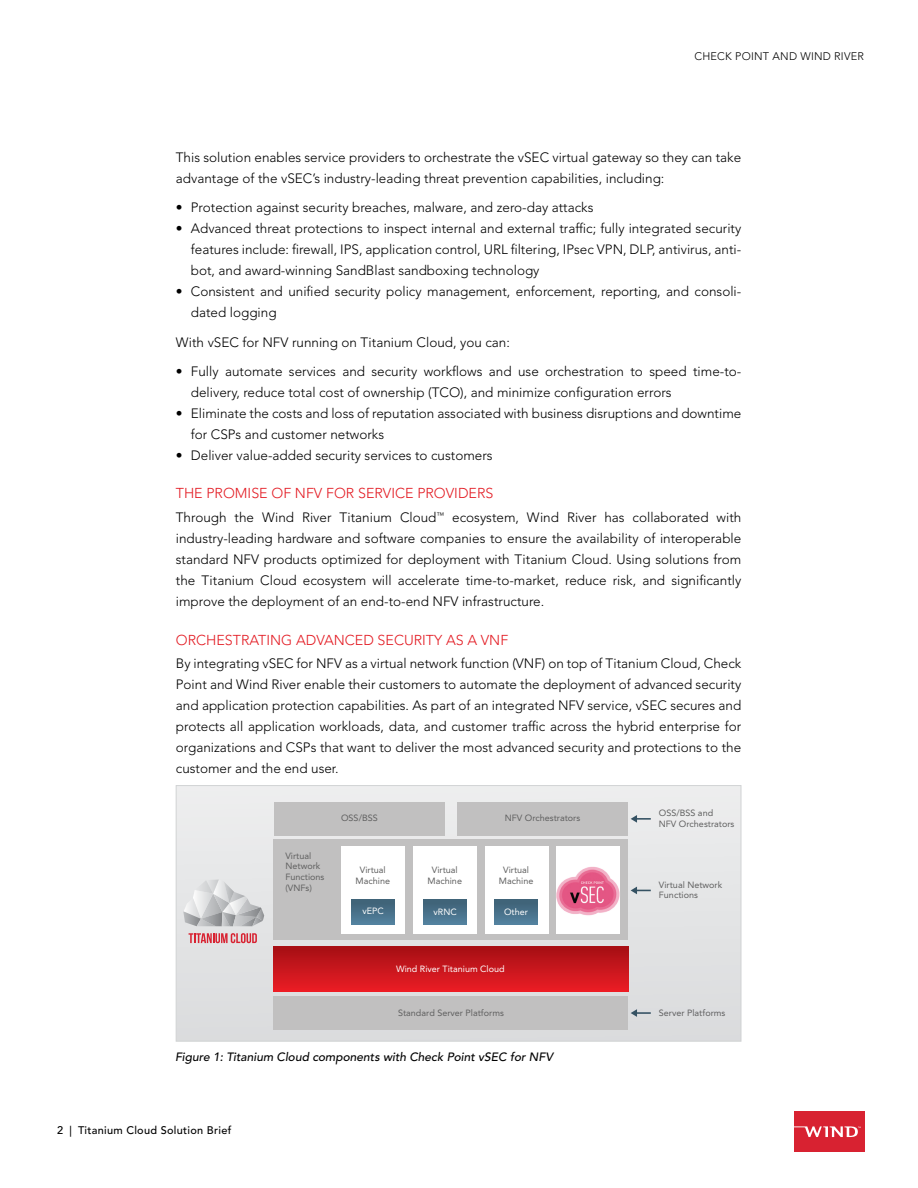
<style>
.page{position:relative;width:918px;height:1188px;background:#fff}
.page>*{position:absolute;margin:0;border:0;box-sizing:border-box;transform-origin:0 0}
.t1{font:300 14.25px "Avenir LT Std";color:#e31b23}
.t2{font:300 13.5px/21px "Avenir LT Std";color:#000}
.t3{font:italic 500 12px "Avenir LT Std";color:#000}
.t4{font:500 10.95px "Avenir LT Std";letter-spacing:.025em;color:#000}
.t5{font:300 10.95px "Avenir LT Std";letter-spacing:.02em;color:#000}
.t6{font:9px/10.8px "Avenir LT Std";color:#606060}
.t7{font:9px "Avenir LT Std";color:#fff}
</style>
<div class="page">
<svg style="left:178px;top:787px;width:561px;height:252px;background:#e3e1e2"></svg>
<div style="left:176px;top:785px;width:565px;height:256px;border:1px solid #d1d3d4"></div>
<div style="left:274px;top:947px;width:354px;height:44px;background:linear-gradient(to bottom,#a60f14,#e91c25)"></div>
<div style="left:274px;top:802px;width:171px;height:34px;background:#c1c0c0"></div>
<div style="left:457px;top:802px;width:171px;height:34px;background:#c1c0c0"></div>
<div style="left:274px;top:996px;width:354px;height:34px;background:#c1c0c0"></div>
<svg style="left:631px;top:815px;width:20px;height:8px"></svg>
<svg style="left:631px;top:887px;width:20px;height:7px"></svg>
<svg style="left:631px;top:1009px;width:20px;height:8px"></svg>
<div style="left:274px;top:840px;width:354px;height:100px;background:#c1c0c0"></div>
<div style="left:341px;top:846px;width:64px;height:88px;background:#fff"></div>
<svg style="left:352px;top:900px;width:43px;height:25px"></svg>
<div style="left:413px;top:846px;width:64px;height:88px;background:#fff"></div>
<svg style="left:424px;top:900px;width:43px;height:25px"></svg>
<div style="left:556px;top:846px;width:64px;height:88px;background:#fff"></div>
<div style="left:485px;top:846px;width:64px;height:88px;background:#fff"></div>
<svg style="left:494px;top:900px;width:44px;height:25px"></svg>
<img style="left:556px;top:866px;width:64px;height:50px">
<svg style="left:189px;top:933px;width:68px;height:10px"></svg>
<svg style="left:183px;top:880px;width:81px;height:46px;background:#cfd0d2"></svg>
<div style="left:794px;top:1111px;width:71px;height:41px;background:#d82231"></div>
<svg style="left:794px;top:1126px;width:67px;height:11px"></svg>
<p class="t5" style="left:694px;top:50px;width:171px">CHECK POINT AND WIND RIVER</p>
<p class="t2" style="left:176px;top:147px;width:567px">This solution enables service providers to orchestrate the vSEC virtual gateway so they can take advantage of the vSEC’s industry-leading threat prevention capabilities, including:</p>
<p class="t2" style="left:176px;top:197px;width:419px">• Protection against security breaches, malware, and zero-day attacks</p>
<p class="t2" style="left:191px;top:218px;width:552px;text-align:justify;text-indent:-15px">• Advanced threat protections to inspect internal and external traffic; fully integrated security features include: firewall, IPS, application control, URL filtering, IPsec VPN, DLP, antivirus, anti&shy;bot, and award-winning SandBlast sandboxing technology</p>
<p class="t2" style="left:191px;top:281px;width:552px;text-indent:-15px">• Consistent and unified security policy management, enforcement, reporting, and consoli&shy;dated logging</p>
<p class="t2" style="left:176px;top:331px;width:336px">With vSEC for NFV running on Titanium Cloud, you can:</p>
<p class="t2" style="left:191px;top:361px;width:552px;text-indent:-15px">• Fully automate services and security workflows and use orchestration to speed time-to&shy;delivery, reduce total cost of ownership (TCO), and minimize configuration errors</p>
<p class="t2" style="left:191px;top:403px;width:552px;text-indent:-15px">• Eliminate the costs and loss of reputation associated with business disruptions and downtime for CSPs and customer networks</p>
<p class="t2" style="left:176px;top:445px;width:318px">• Deliver value-added security services to customers</p>
<p class="t1" style="left:176px;top:485px;width:319px">THE PROMISE OF NFV FOR SERVICE PROVIDERS</p>
<p class="t2" style="left:176px;top:507px;width:567px;text-align:justify">Through the Wind River Titanium Cloud<sup>™</sup> ecosystem, Wind River has collaborated with industry-leading hardware and software companies to ensure the availability of interoperable standard NFV products optimized for deployment with Titanium Cloud. Using solutions from the Titanium Cloud ecosystem will accelerate time-to-market, reduce risk, and significantly improve the deployment of an end-to-end NFV infrastructure.</p>
<p class="t1" style="left:176px;top:631px;width:334px">ORCHESTRATING ADVANCED SECURITY AS A VNF</p>
<p class="t2" style="left:176px;top:653px;width:567px;text-align:justify">By integrating vSEC for NFV as a virtual network function (VNF) on top of Titanium Cloud, Check Point and Wind River enable their customers to automate the deployment of advanced security and application protection capabilities. As part of an integrated NFV service, vSEC secures and protects all application workloads, data, and customer traffic across the hybrid enterprise for organizations and CSPs that want to deliver the most advanced security and protections to the customer and the end user.</p>
<p class="t6" style="left:285px;top:850px;width:40px">Virtual<br>Network<br>Functions (VNFs)</p>
<p class="t6" style="left:341px;top:813px;width:38px">OSS/BSS</p>
<p class="t6" style="left:505px;top:813px;width:77px">NFV Orchestrators</p>
<p class="t6" style="left:356px;top:865px;width:36px;text-align:center">Virtual<br>Machine</p>
<p class="t7" style="left:363px;top:905px;width:23px">vEPC</p>
<p class="t6" style="left:428px;top:865px;width:36px;text-align:center">Virtual<br>Machine</p>
<p class="t6" style="left:499px;top:865px;width:36px;text-align:center">Virtual<br>Machine</p>
<p class="t7" style="left:504px;top:907px;width:25px">Other</p>
<p class="t7" style="left:434px;top:907px;width:25px">vRNC</p>
<p class="t7" style="left:396px;top:963px;width:110px">Wind River Titanium Cloud</p>
<p class="t6" style="left:398px;top:1007px;width:107px">Standard Server Platforms</p>
<p class="t3" style="left:175px;top:1050px;width:379px">Figure 1: Titanium Cloud components with Check Point vSEC for NFV</p>
<p class="t4" style="left:57px;top:1124px;width:176px">2 | Titanium Cloud Solution Brief</p>
<p class="t6" style="left:659px;top:808px;width:77px">OSS/BSS and<br>NFV Orchestrators</p>
<p class="t6" style="left:659px;top:879px;width:65px">Virtual Network<br>Functions</p>
<p class="t6" style="left:659px;top:1007px;width:68px">Server Platforms</p>
</div>
